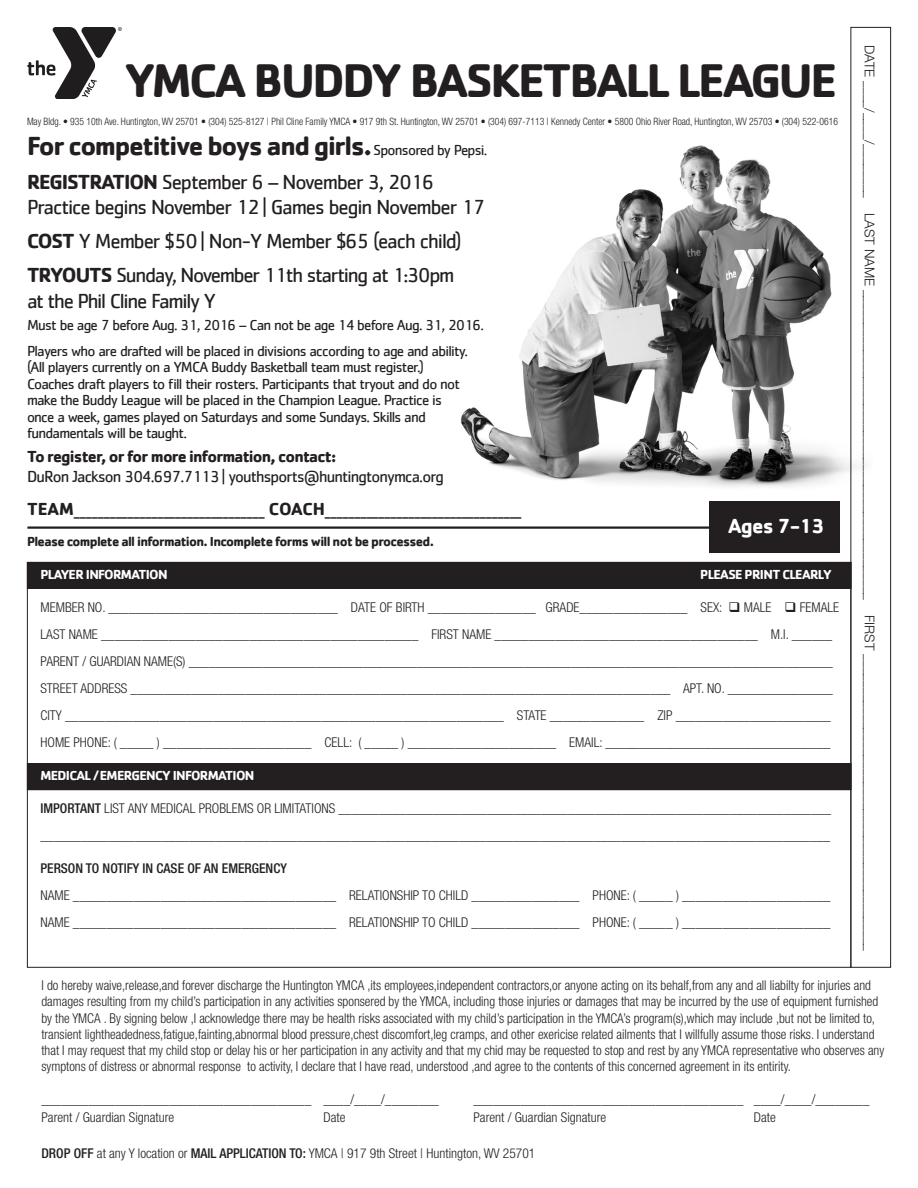
<style>
.page{position:relative;width:918px;height:1188px;background:#fff}
.page>*{position:absolute;margin:0;border:0;box-sizing:border-box;transform-origin:0 0}
.t1{font:700 48.75px "Cachet";letter-spacing:-.05em;color:#231f20}
.t2{font:700 27px "Cachet";letter-spacing:-.05em;color:#231f20}
.t3{font:21px "Cachet";letter-spacing:-.05em;color:#231f20}
.t4{font:700 21px "Cachet";letter-spacing:-.035em;color:#fff}
.t5{font:18px "Cachet";color:#231f20}
.t6{font:16.5px "Cachet";letter-spacing:-.05em;color:#231f20}
.t7{font:700 16.5px "Cachet";letter-spacing:-.05em;color:#231f20}
.t8{font:15px "Cachet";letter-spacing:-.05em;color:#231f20}
.t9{font:300 condensed 13.5px/16.2px "Helvetica Neue LT Std";color:#231f20}
.t10{font:300 13.5px "Helvetica Neue LT Std";color:#231f20}
.t11{font:700 13.5px "Cachet";letter-spacing:-.05em;color:#fff}
.t12{font:700 13.5px "Cachet";letter-spacing:-.05em;color:#231f20}
.t13{font:500 condensed 13.5px "Helvetica Neue LT Std";color:#231f20}
.t14{font:300 condensed 10.2px "Helvetica Neue LT Std";color:#231f20;scale:.95 1}
.s1{font-weight:400;font-size:15px}
.s2{font-weight:700}
.s3{font-weight:500}
</style>
<div class="page">
<img style="left:461px;top:145px;width:399px;height:342px">
<div style="left:27px;top:764px;width:824px;height:26px;background:#231f20"></div>
<div style="left:27px;top:763px;width:824px;height:27px;border:1px solid #231f20"></div>
<div style="left:27px;top:562px;width:824px;height:26px;background:#231f20"></div>
<div style="left:27px;top:562px;width:824px;height:27px;border:1px solid #231f20"></div>
<div style="left:850px;top:27px;width:41px;height:941px;border:1px solid #231f20"></div>
<svg style="left:27px;top:27px;width:95px;height:72px"></svg>
<hr style="left:27px;top:526px;width:808px;height:3px;background:#231f20">
<div style="left:709px;top:501px;width:130px;height:51px;background:#231f20"></div>
<p class="t1" style="left:124px;top:49px;width:714px">YMCA BUDDY BASKETBALL LEAGUE</p>
<p class="t2" style="left:27px;top:128px;width:462px">For competitive boys and girls.<span class="s1">Sponsored by Pepsi.</span></p>
<p class="t3" style="left:27px;top:170px;width:409px"><span class="s2">REGISTRATION</span> September 6 – November 3, 2016</p>
<p class="t3" style="left:27px;top:195px;width:460px">Practice begins November 12 | Games begin November 17</p>
<p class="t3" style="left:27px;top:229px;width:436px"><span class="s2">COST</span> Y Member $50 | Non-Y Member $65 (each child)</p>
<p class="t3" style="left:27px;top:263px;width:429px"><span class="s2">TRYOUTS</span> Sunday, November 11th starting at 1:30pm</p>
<p class="t3" style="left:27px;top:288px;width:190px">at the Phil Cline Family Y</p>
<p class="t8" style="left:27px;top:316px;width:459px">Must be age 7 before Aug. 31, 2016 – Can not be age 14 before Aug. 31, 2016.</p>
<p class="t8" style="left:27px;top:342px;width:443px">Players who are drafted will be placed in divisions according to age and ability.</p>
<p class="t8" style="left:27px;top:358px;width:399px">(All players currently on a YMCA Buddy Basketball team must register.)</p>
<p class="t8" style="left:27px;top:375px;width:435px">Coaches draft players to fill their rosters. Participants that tryout and do not</p>
<p class="t8" style="left:27px;top:391px;width:417px">make the Buddy League will be placed in the Champion League. Practice is</p>
<p class="t8" style="left:27px;top:408px;width:400px">once a week, games played on Saturdays and some Sundays. Skills and</p>
<p class="t8" style="left:27px;top:424px;width:161px">fundamentals will be taught.</p>
<p class="t7" style="left:27px;top:446px;width:311px">To register, or for more information, contact:</p>
<p class="t6" style="left:27px;top:467px;width:419px">DuRon Jackson 304.697.7113 | youthsports@huntingtonymca.org</p>
<p class="t5" style="left:27px;top:498px;width:496px"><span class="s2">TEAM</span>________________________________ <span class="s2">COACH</span>_________________________________</p>
<p class="t12" style="left:27px;top:533px;width:409px">Please complete all information. Incomplete forms will not be processed.</p>
<p class="t14" style="left:27px;top:115px;width:855px">May Bldg. • 935 10th Ave. Huntington, WV 25701 • (304) 525-8127 | Phil Cline Family YMCA • 917 9th St. Huntington, WV 25701 • (304) 697-7113 | Kennedy Center • 5800 Ohio River Road, Huntington, WV 25703 • (304) 522-0616</p>
<p class="t4" style="left:728px;top:512px;width:98px">Ages 7-13</p>
<p class="t11" style="left:40px;top:566px;width:129px">PLAYER INFORMATION</p>
<p class="t11" style="left:700px;top:566px;width:133px">PLEASE PRINT CLEARLY</p>
<p class="t9" style="left:40px;top:599px;width:800px">MEMBER NO. __________________________________ DATE OF BIRTH ________________ GRADE________________ SEX: ❑ MALE ❑ FEMALE</p>
<p class="t9" style="left:40px;top:626px;width:793px">LAST NAME _______________________________________________ FIRST NAME _______________________________________ M.I. ______</p>
<p class="t9" style="left:40px;top:653px;width:794px">PARENT / GUARDIAN NAME(S) ________________________________________________________________________________________________</p>
<p class="t9" style="left:40px;top:680px;width:794px">STREET ADDRESS ________________________________________________________________________________ APT. NO. ________________</p>
<p class="t9" style="left:40px;top:707px;width:792px">CITY _________________________________________________________________ STATE ______________ ZIP _______________________</p>
<p class="t9" style="left:40px;top:734px;width:792px">HOME PHONE: ( _____ ) ______________________ CELL: ( _____ ) ______________________ EMAIL: __________________________________</p>
<p class="t11" style="left:40px;top:767px;width:215px">MEDICAL / EMERGENCY INFORMATION</p>
<p class="t9" style="left:40px;top:800px;width:792px"><span class="s3">IMPORTANT</span> LIST ANY MEDICAL PROBLEMS OR LIMITATIONS _________________________________________________________________________</p>
<p class="t9" style="left:40px;top:827px;width:791px">_____________________________________________________________________________________________________________________</p>
<p class="t13" style="left:40px;top:860px;width:248px">PERSON TO NOTIFY IN CASE OF AN EMERGENCY</p>
<p class="t9" style="left:40px;top:887px;width:792px">NAME _______________________________________ RELATIONSHIP TO CHILD ________________ PHONE: ( _____ ) ______________________</p>
<p class="t9" style="left:40px;top:914px;width:792px">NAME _______________________________________ RELATIONSHIP TO CHILD ________________ PHONE: ( _____ ) ______________________</p>
<p class="t10" style="left:878px;top:45px;width:908px;rotate:90deg">DATE ____/____/________ LAST NAME ______________________________________________ FIRST ____________________________________________</p>
<p class="t9" style="left:41px;top:977px;width:844px">I do hereby waive,release,and forever discharge the Huntington YMCA ,its employees,independent contractors,or anyone acting on its behalf,from any and all liabilty for injuries and damages resulting from my child’s participation in any activities sponsered by the YMCA, including those injuries or damages that may be incurred by the use of equipment furnished by the YMCA . By signing below ,I acknowledge there may be health risks associated with my child’s participation in the YMCA’s program(s),which may include ,but not be limited to, transient lightheadedness,fatigue,fainting,abnormal blood pressure,chest discomfort,leg cramps, and other exericise related ailments that I willfully assume those risks. I understand that I may request that my child stop or delay his or her participation in any activity and that my chid may be requested to stop and rest by any YMCA representative who observes any symptons of distress or abnormal response to activity, I declare that I have read, understood ,and agree to the contents of this concerned agreement in its entirity.</p>
<p class="t9" style="left:41px;top:1091px;width:399px">________________________________________ ____/____/________</p>
<p class="t9" style="left:473px;top:1091px;width:398px">________________________________________ ____/____/________</p>
<p class="t9" style="left:41px;top:1109px;width:134px">Parent / Guardian Signature</p>
<p class="t9" style="left:323px;top:1109px;width:24px">Date</p>
<p class="t9" style="left:473px;top:1109px;width:134px">Parent / Guardian Signature</p>
<p class="t9" style="left:754px;top:1109px;width:24px">Date</p>
<p class="t9" style="left:41px;top:1145px;width:495px"><span class="s3">DROP OFF</span> at any Y location or <span class="s3">MAIL APPLICATION TO:</span> YMCA | 917 9th Street | Huntington, WV 25701</p>
</div>
